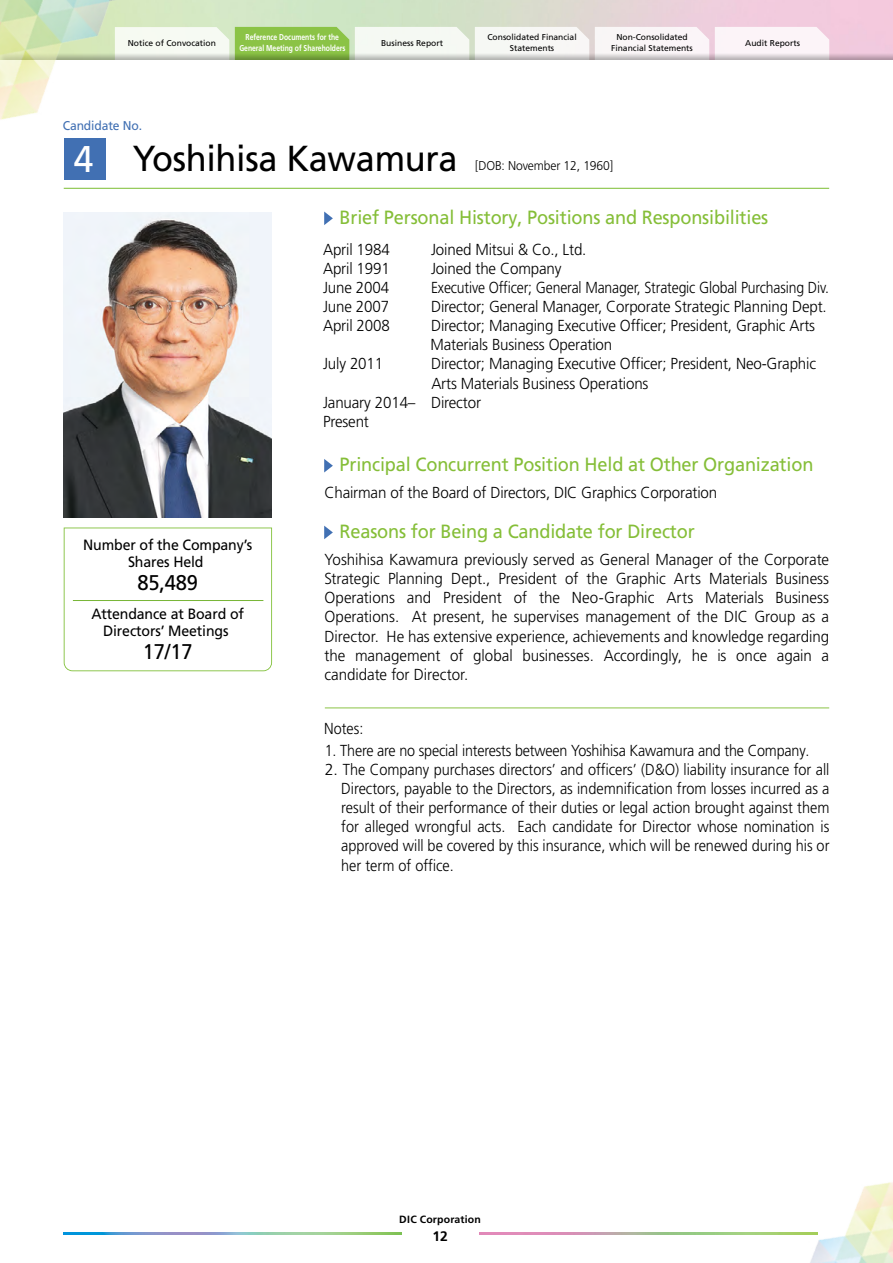
<style>
.page{position:relative;width:893px;height:1263px;background:#fff}
.page>*{position:absolute;margin:0;border:0;box-sizing:border-box;transform-origin:0 0}
.t1{font:37.2px "Frutiger LT Pro";color:#fff;scale:.95 1}
.t2{font:36.15px "Frutiger LT Pro";letter-spacing:-.01em;color:#000;scale:.95 1}
.t3{font:21.3px "Frutiger LT Pro";color:#000;scale:.95 1}
.t4{font:19.2px "Frutiger LT Pro";letter-spacing:-.01em;color:#85be38;scale:.95 1}
.t5{font:300 15.9px/19.2px "Frutiger LT Pro";letter-spacing:-.01em;color:#000;scale:.95 1}
.t6{font:300 15.9px/19.2px "Frutiger LT Pro";letter-spacing:-.01em;color:#000;text-align:justify}
.t7{font:300 15.9px "Frutiger LT Pro";letter-spacing:-.01em;color:#000;scale:.9 1}
.t8{font:300 15.9px "Frutiger LT Pro";letter-spacing:-.01em;color:#000;scale:.88 1}
.t9{font:14.85px/17px "Frutiger LT Pro";letter-spacing:-.01em;color:#000;text-align:center;scale:.95 1}
.t10{font:700 13.8px "Frutiger LT Pro";color:#000}
.t11{font:300 12.75px "Frutiger LT Pro";letter-spacing:-.01em;color:#000;scale:.95 1}
.t12{font:12.75px "Frutiger LT Pro";letter-spacing:-.01em;color:#4170b3;scale:.95 1}
.t13{font:700 10.5px "Frutiger LT Pro";letter-spacing:.02em;color:#000}
.t14{font:8.55px/10.6px "Frutiger LT Pro";color:#000;text-align:center}
.t15{font:700 8.55px/10.6px "Frutiger LT Pro";color:#fff;text-align:center;scale:.8 1}
</style>
<div class="page">
<div style="left:143px;top:27px;width:86px;height:26px;background:#f6faf3"></div>
<div style="left:235px;top:27px;width:114px;height:26px;background:#8bc346"></div>
<div style="left:355px;top:27px;width:114px;height:26px;background:#f5f9f3"></div>
<div style="left:475px;top:27px;width:114px;height:26px;background:#f7f7f5"></div>
<div style="left:595px;top:27px;width:114px;height:26px;background:#faf5f7"></div>
<div style="left:715px;top:27px;width:114px;height:26px;background:#fcf4f8"></div>
<img style="left:0;top:0;width:143px;height:151px">
<img style="left:779px;top:1182px;width:114px;height:81px">
<img style="left:479px;top:1232px;width:339px;height:2px">
<img style="left:63px;top:1232px;width:339px;height:2px">
<svg style="left:324px;top:212px;width:9px;height:13px"></svg>
<svg style="left:324px;top:459px;width:9px;height:13px"></svg>
<svg style="left:324px;top:526px;width:9px;height:13px"></svg>
<hr style="left:325px;top:707px;width:504px;height:1px;background:#8bc346">
<img style="left:64px;top:212px;width:208px;height:306px">
<hr style="left:64px;top:188px;width:765px;height:1px;background:#7cbe32">
<div style="left:64px;top:138px;width:41px;height:42px;background:#4170b3"></div>
<svg style="left:64px;top:527px;width:208px;height:144px"></svg>
<p class="t14" style="left:128px;top:37px;width:90px">Notice of Convocation</p>
<p class="t15" style="left:239px;top:32px;width:134px">Reference Documents for the<br>General Meeting of Shareholders</p>
<p class="t14" style="left:381px;top:37px;width:63px">Business Report</p>
<p class="t14" style="left:487px;top:32px;width:91px">Consolidated Financial<br>Statements</p>
<p class="t14" style="left:611px;top:32px;width:83px">Non-Consolidated<br>Financial Statements</p>
<p class="t14" style="left:745px;top:37px;width:56px">Audit Reports</p>
<p class="t12" style="left:63px;top:118px;width:85px">Candidate No.</p>
<h1 class="t1" style="left:74px;top:137px;width:22px">4</h1>
<h2 class="t2" style="left:133px;top:138px;width:343px">Yoshihisa Kawamura</h2>
<p class="t11" style="left:475px;top:158px;width:147px">[DOB: November 12, 1960]</p>
<p class="t9" style="left:83px;top:537px;width:179px">Number of the Company’s<br>Shares Held</p>
<h3 class="t3" style="left:137px;top:570px;width:65px">85,489</h3>
<p class="t9" style="left:91px;top:605px;width:162px">Attendance at Board of<br>Directors’ Meetings</p>
<h3 class="t3" style="left:143px;top:639px;width:54px">17/17</h3>
<p class="t4" style="left:340px;top:206px;width:453px">Brief Personal History, Positions and Responsibilities</p>
<p class="t5" style="left:323px;top:240px;width:72px">April 1984</p>
<p class="t5" style="left:431px;top:240px;width:165px">Joined Mitsui &amp; Co., Ltd.</p>
<p class="t5" style="left:323px;top:259px;width:72px">April 1991</p>
<p class="t5" style="left:431px;top:259px;width:139px">Joined the Company</p>
<p class="t5" style="left:323px;top:278px;width:71px">June 2004</p>
<p class="t8" style="left:431px;top:278px;width:454px">Executive Officer; General Manager, Strategic Global Purchasing Div.</p>
<p class="t5" style="left:323px;top:297px;width:71px">June 2007</p>
<p class="t5" style="left:431px;top:297px;width:418px">Director; General Manager, Corporate Strategic Planning Dept.</p>
<p class="t5" style="left:323px;top:316px;width:72px">April 2008</p>
<p class="t5" style="left:430px;top:316px;width:406px">Director; Managing Executive Officer; President, Graphic Arts<br>Materials Business Operation</p>
<p class="t5" style="left:323px;top:354px;width:65px">July 2011</p>
<p class="t5" style="left:431px;top:354px;width:407px">Director; Managing Executive Officer; President, Neo-Graphic</p>
<p class="t5" style="left:431px;top:373px;width:230px">Arts Materials Business Operations</p>
<p class="t5" style="left:323px;top:393px;width:168px">January 2014– Director</p>
<p class="t5" style="left:323px;top:412px;width:50px">Present</p>
<p class="t4" style="left:340px;top:453px;width:500px">Principal Concurrent Position Held at Other Organization</p>
<p class="t5" style="left:324px;top:483px;width:415px">Chairman of the Board of Directors, DIC Graphics Corporation</p>
<p class="t4" style="left:340px;top:520px;width:375px">Reasons for Being a Candidate for Director</p>
<p class="t5" style="left:324px;top:550px;width:533px;text-align:justify">Yoshihisa Kawamura previously served as General Manager of the Corporate Strategic Planning Dept., President of the Graphic Arts Materials Business Operations and President of the Neo-Graphic Arts Materials Business Operations. At present, he supervises management of the DIC Group as a Director. He has extensive experience, achievements and knowledge regarding the management of global businesses. Accordingly, he is once again a candidate for Director.</p>
<p class="t7" style="left:324px;top:719px;width:45px">Notes:</p>
<p class="t7" style="left:325px;top:741px;width:540px">1. There are no special interests between Yoshihisa Kawamura and the Company.</p>
<p class="t6" style="left:341px;top:760px;width:490px;text-indent:-16px">2. The Company purchases directors’ and officers’ (D&amp;O) liability insurance for all Directors, payable to the Directors, as indemnification from losses incurred as a result of their performance of their duties or legal action brought against them for alleged wrongful acts. Each candidate for Director whose nomination is approved will be covered by this insurance, which will be renewed during his or her term of office.</p>
<p class="t13" style="left:399px;top:1213px;width:83px">DIC Corporation</p>
<p class="t10" style="left:432px;top:1228px;width:17px">12</p>
</div>
